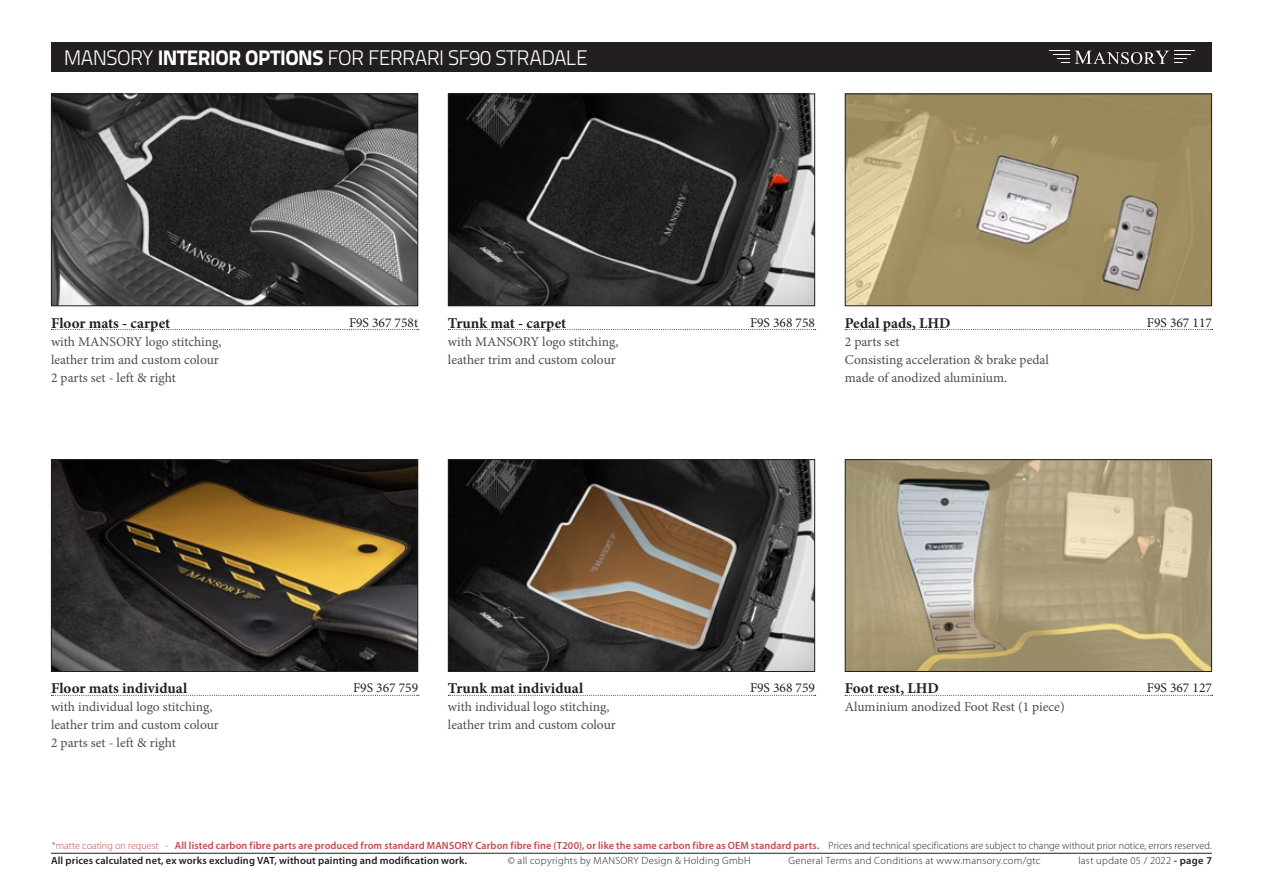
<style>
.page{position:relative;width:1263px;height:893px;background:#fff}
.page>*{position:absolute;margin:0;border:0;box-sizing:border-box;transform-origin:0 0}
.nadpis{font:300 21px "Titillium Text 22 L";letter-spacing:-.03em;color:#fff}
.name_of_product{font:700 15px "Minion Pro";color:#231f20}
.description{font:13.5px "Minion Pro";color:#4b4c4d}
.NR{font:13.5px "Minion Pro";color:#231f20}
.t1{font:600 10.5px/15px "Myriad Pro";letter-spacing:.015em;color:#c24a49}
.t2{font:300 10.5px "Myriad Pro";letter-spacing:.03em;color:#231f20}
.s1{font-weight:800}
.s2{font-weight:300}
.s3{font-weight:300;color:#231f20}
.s4{color:#231f20}
.s5{font-weight:600}
</style>
<div class="page">
<div style="left:51px;top:43px;width:1161px;height:29px;background:#231f20"></div>
<svg style="left:1053px;top:54px;width:16px;height:9px"></svg>
<svg style="left:1075px;top:51px;width:116px;height:13px"></svg>
<hr style="left:51px;top:853px;width:1161px;height:1px;background:#231f20">
<img style="left:53px;top:461px;width:363px;height:209px">
<div style="left:51px;top:459px;width:367px;height:213px;border:1px solid #231f20"></div>
<img style="left:53px;top:96px;width:363px;height:208px">
<div style="left:51px;top:94px;width:367px;height:212px;border:1px solid #231f20"></div>
<img style="left:450px;top:461px;width:363px;height:209px">
<div style="left:448px;top:459px;width:367px;height:213px;border:1px solid #231f20"></div>
<img style="left:450px;top:96px;width:363px;height:208px">
<div style="left:448px;top:94px;width:367px;height:212px;border:1px solid #231f20"></div>
<svg style="left:51px;top:695px;width:368px;height:1px"></svg>
<svg style="left:51px;top:329px;width:368px;height:1px"></svg>
<svg style="left:448px;top:695px;width:368px;height:1px"></svg>
<svg style="left:448px;top:329px;width:368px;height:1px"></svg>
<img style="left:847px;top:96px;width:363px;height:208px">
<div style="left:845px;top:94px;width:367px;height:212px;border:1px solid #231f20"></div>
<img style="left:847px;top:461px;width:363px;height:209px">
<div style="left:845px;top:459px;width:367px;height:213px;border:1px solid #231f20"></div>
<svg style="left:845px;top:329px;width:367px;height:1px"></svg>
<svg style="left:845px;top:695px;width:367px;height:1px"></svg>
<p class="nadpis" style="left:64px;top:43px;width:525px">MANSORY <span class="s1">INTERIOR OPTIONS</span> FOR FERRARI SF90 STRADALE</p>
<p class="name_of_product" style="left:51px;top:312px;width:121px">Floor mats - carpet</p>
<p class="description" style="left:51px;top:332px;width:172px">with MANSORY logo stitching,</p>
<p class="description" style="left:51px;top:350px;width:169px">leather trim and custom colour</p>
<p class="description" style="left:51px;top:368px;width:126px">2 parts set - left &amp; right</p>
<p class="name_of_product" style="left:51px;top:678px;width:138px">Floor mats individual</p>
<p class="description" style="left:51px;top:698px;width:163px">with individual logo stitching,</p>
<p class="description" style="left:51px;top:716px;width:169px">leather trim and custom colour</p>
<p class="description" style="left:51px;top:734px;width:126px">2 parts set - left &amp; right</p>
<p class="NR" style="left:349px;top:313px;width:71px">F9S 367 758t</p>
<p class="name_of_product" style="left:448px;top:312px;width:120px">Trunk mat - carpet</p>
<p class="description" style="left:448px;top:332px;width:172px">with MANSORY logo stitching,</p>
<p class="description" style="left:448px;top:350px;width:169px">leather trim and custom colour</p>
<p class="NR" style="left:353px;top:679px;width:67px">F9S 367 759</p>
<p class="name_of_product" style="left:448px;top:678px;width:137px">Trunk mat individual</p>
<p class="description" style="left:448px;top:698px;width:163px">with individual logo stitching,</p>
<p class="description" style="left:448px;top:716px;width:169px">leather trim and custom colour</p>
<p class="NR" style="left:750px;top:313px;width:67px">F9S 368 758</p>
<p class="name_of_product" style="left:845px;top:312px;width:107px">Pedal pads, LHD</p>
<p class="description" style="left:845px;top:332px;width:56px">2 parts set</p>
<p class="description" style="left:845px;top:350px;width:206px">Consisting acceleration &amp; brake pedal</p>
<p class="description" style="left:845px;top:368px;width:164px">made of anodized aluminium.</p>
<p class="NR" style="left:1147px;top:313px;width:67px">F9S 367 117</p>
<p class="NR" style="left:750px;top:679px;width:67px">F9S 368 759</p>
<p class="name_of_product" style="left:845px;top:678px;width:96px">Foot rest, LHD</p>
<p class="description" style="left:845px;top:698px;width:221px">Aluminium anodized Foot Rest (1 piece)</p>
<p class="NR" style="left:1147px;top:679px;width:67px">F9S 367 127</p>
<p class="t1" style="left:51px;top:837px;width:1162px"><span class="s2">*matte coating on request -</span> All listed carbon fibre parts are produced from standard MANSORY Carbon fibre fine (T200), or like the same carbon fibre as OEM standard parts. <span class="s3">Prices and technical specifications are subject to change without prior notice, errors reserved.<br></span><span class="s4">All prices calculated net, ex works excluding VAT, without painting and modification work.</span></p>
<p class="t2" style="left:508px;top:854px;width:244px">© all copyrights by MANSORY Design &amp; Holding GmbH</p>
<p class="t2" style="left:788px;top:854px;width:253px">General Terms and Conditions at www.mansory.com/gtc</p>
<p class="t2" style="left:1078px;top:854px;width:135px">last update 05 / 2022 <span class="s5">- page 7</span></p>
</div>
